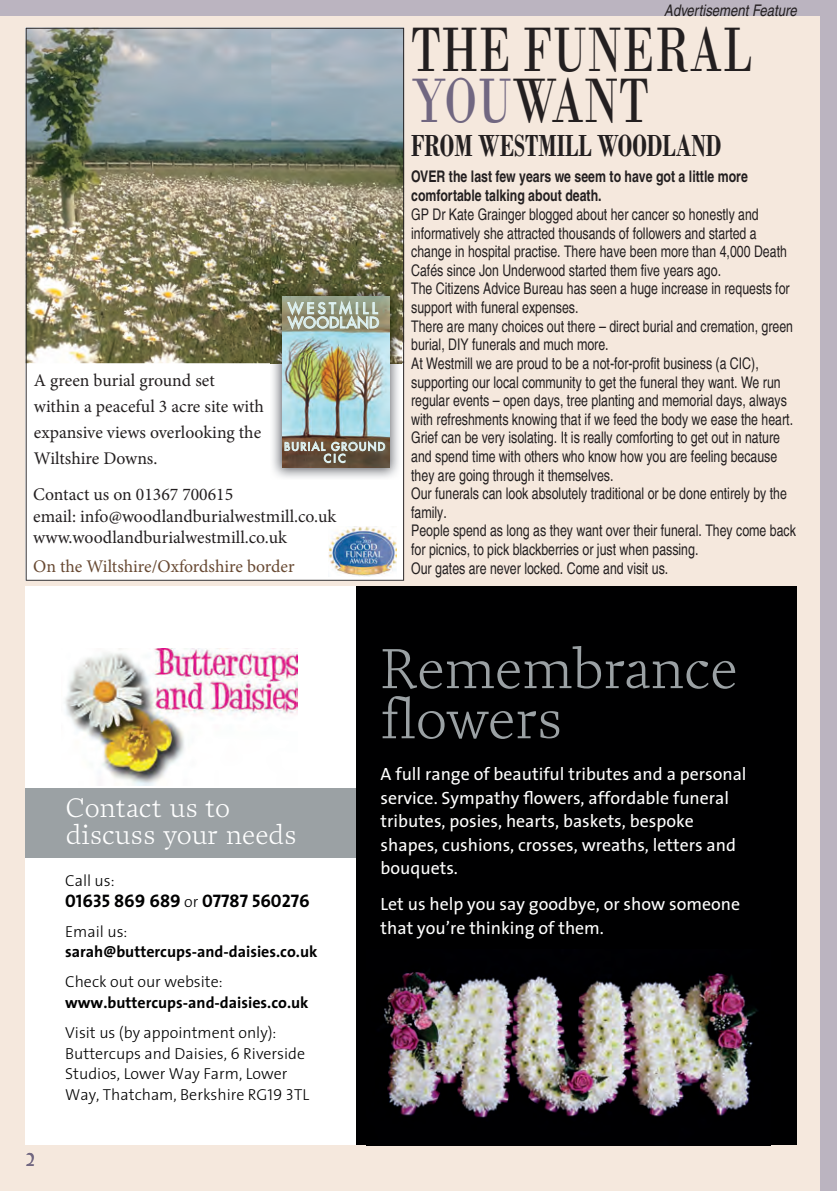
<style>
.page{position:relative;width:837px;height:1191px;background:#fff}
.page>*{position:absolute;margin:0;border:0;box-sizing:border-box;transform-origin:0 0}
.t1{font:66px/50px "Bodoni";color:#231f20;scale:.7 1}
.t2{font:300 57px "Prensa";color:#9ba1a4}
.t3{font:700 32px "Bodoni";color:#231f20;scale:.7 1}
.t4{font:300 27.4px/27.4px "Prensa";color:#fff}
.t5{font:18.2px "The Sans Bold Caps";color:#000001}
.t6{font:18px "Lydian";color:#716781}
.t7{font:17.8px/23.4px "The Sans";color:#fff}
.t8{font:17.8px/25.8px "Minion Pro";color:#231f20}
.t9{font:17.8px "Minion Pro";color:#684932}
.t10{font:condensed 16px/18.6px "Helvetica";color:#231f20;scale:.94 1}
.t11{font:300 16px/20.6px "The Sans";color:#000001}
.t12{font:700 16px/20.6px "The Sans";color:#000001}
.t13{font:700 condensed 16px/19.2px "Helvetica";color:#231f20;scale:.94 1}
.t14{font:italic condensed 16px "Helvetica";color:#231f20}
.t15{font:15px/14.2px "Futura";letter-spacing:.165em;color:#ddf1f1}
.t16{font:11px/12px "Futura";letter-spacing:.14em;color:#ddf1f1;text-align:center}
.s1{color:#716781}
.s2{font-family:"The Sans";font-weight:300;font-size:16px}
.s3{font-weight:300}
.s4{font-family:"The Sans Light Caps";font-weight:400}
</style>
<div class="page">
<div style="left:0;top:0;width:836px;height:1190px;background:#bbb4c0"></div>
<div style="left:0;top:16px;width:819px;height:1174px;background:#f5e8dd"></div>
<div style="left:356px;top:586px;width:441px;height:559px;background:#000001"></div>
<div style="left:26px;top:586px;width:330px;height:559px;background:#fff"></div>
<div style="left:26px;top:788px;width:330px;height:70px;background:#9ba1a4"></div>
<img style="left:65px;top:649px;width:232px;height:136px">
<img style="left:384px;top:972px;width:374px;height:146px">
<img style="left:26px;top:28px;width:378px;height:552px">
<img style="left:270px;top:284px;width:131px;height:196px">
<img style="left:283px;top:296px;width:106px;height:171px">
<svg style="left:288px;top:301px;width:91px;height:28px;background:#a8af9c"></svg>
<div style="left:349px;top:442px;width:8px;height:9px;border:1px solid #ddf1f1;border-radius:50%"></div>
<div style="left:350px;top:443px;width:6px;height:7px;border:1px solid #ddf1f1;border-radius:50%"></div>
<svg style="left:359px;top:441px;width:26px;height:10px"></svg>
<svg style="left:285px;top:441px;width:62px;height:22px"></svg>
<img style="left:328px;top:526px;width:69px;height:50px">
<p class="t14" style="left:664px;top:1px;width:134px">Advertisement Feature</p>
<p class="t15" style="left:288px;top:301px;width:93px">WESTMILL<br>WOODLAND</p>
<p class="t8" style="left:34px;top:368px;width:231px">A green burial ground set within a peaceful 3 acre site with expansive views overlooking the<br>Wiltshire Downs.</p>
<p class="t8" style="left:33px;top:484px;width:305px;line-height:21.4px">Contact us on 01367 700615<br>email: info@woodlandburialwestmill.co.uk www.woodlandburialwestmill.co.uk</p>
<p class="t9" style="left:33px;top:554px;width:263px">On the Wiltshire/Oxfordshire border</p>
<p class="t16" style="left:284px;top:440px;width:102px">BURIAL GROUND<br>CIC</p>
<p class="t1" style="left:411px;top:25px;width:489px">THE FUNERAL<br><span class="s1">YOU</span>WANT</p>
<p class="t3" style="left:411px;top:126px;width:445px">FROM WESTMILL WOODLAND</p>
<p class="t13" style="left:411px;top:167px;width:360px">OVER the last few years we seem to have got a little more comfortable talking about death.</p>
<p class="t10" style="left:411px;top:205px;width:401px">GP Dr Kate Grainger blogged about her cancer so honestly and informatively she attracted thousands of followers and started a change in hospital practise. There have been more than 4,000 Death Cafés since Jon Underwood started them five years ago.</p>
<p class="t10" style="left:411px;top:279px;width:404px">The Citizens Advice Bureau has seen a huge increase in requests for support with funeral expenses.</p>
<p class="t10" style="left:411px;top:317px;width:408px">There are many choices out there – direct burial and cremation, green burial, DIY funerals and much more.</p>
<p class="t10" style="left:411px;top:354px;width:408px">At Westmill we are proud to be a not-for-profit business (a CIC), supporting our local community to get the funeral they want. We run regular events – open days, tree planting and memorial days, always with refreshments knowing that if we feed the body we ease the heart.</p>
<p class="t10" style="left:411px;top:428px;width:394px">Grief can be very isolating. It is really comforting to get out in nature and spend time with others who know how you are feeling because they are going through it themselves.</p>
<p class="t10" style="left:411px;top:484px;width:401px">Our funerals can look absolutely traditional or be done entirely by the family.</p>
<p class="t10" style="left:411px;top:521px;width:411px">People spend as long as they want over their funeral. They come back for picnics, to pick blackberries or just when passing.</p>
<p class="t10" style="left:411px;top:559px;width:275px">Our gates are never locked. Come and visit us.</p>
<p class="t6" style="left:26px;top:1149px;width:10px">2</p>
<p class="t4" style="left:66px;top:793px;width:232px">Contact us to discuss your needs</p>
<p class="t11" style="left:65px;top:869px;width:51px">Call us:</p>
<p class="t5" style="left:65px;top:885px;width:246px">01635 869 689 <span class="s2">or</span> 07787 560276</p>
<p class="t12" style="left:65px;top:920px;width:254px"><span class="s3">Email us: </span>sarah@buttercups-and-daisies.co.uk</p>
<p class="t12" style="left:65px;top:971px;width:245px"><span class="s3">Check out our website: </span>www.buttercups-and-daisies.co.uk</p>
<p class="t11" style="left:65px;top:1021px;width:246px">Visit us (by appointment only):<br>Buttercups and Daisies, 6 Riverside Studios, Lower Way Farm, Lower Way, Thatcham, Berkshire <span class="s4">RG19 3TL</span></p>
<p class="t2" style="left:381px;top:635px;width:359px">Remembrance</p>
<p class="t7" style="left:381px;top:762px;width:367px">A full range of beautiful tributes and a personal service. Sympathy flowers, affordable funeral tributes, posies, hearts, baskets, bespoke shapes, cushions, crosses, wreaths, letters and bouquets.</p>
<p class="t7" style="left:381px;top:892px;width:361px">Let us help you say goodbye, or show someone that you’re thinking of them.</p>
</div>
